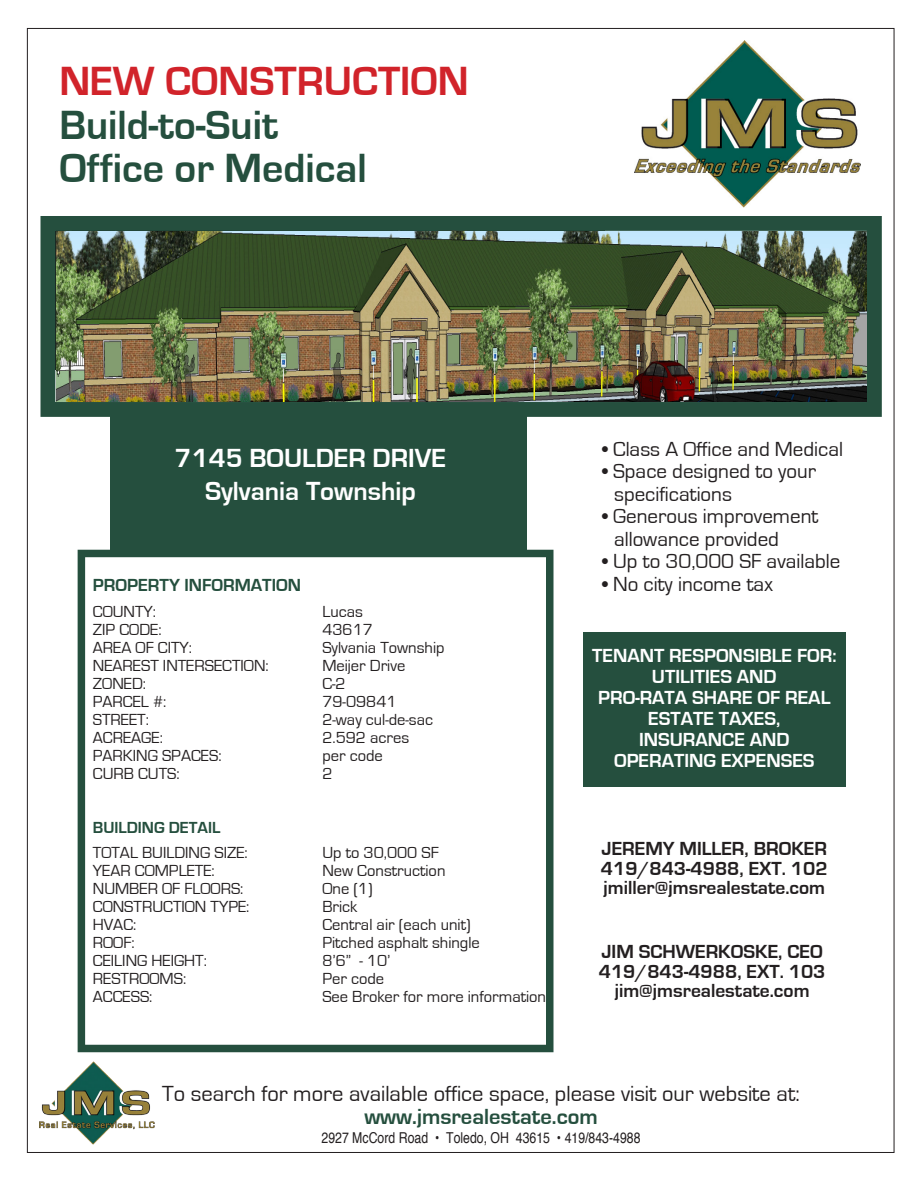
<style>
.page{position:relative;width:918px;height:1188px;background:#fff}
.page>*{position:absolute;margin:0;border:0;box-sizing:border-box;transform-origin:0 0}
.t1{font:700 42px "Eurostile";color:#254f3e}
.t2{font:700 42px "Eurostile";color:#d1232a}
.t3{font:700 27px "Eurostile";color:#fff}
.t4{font:22.5px "Eurostile";color:#231f20}
.t5{font:700 22.5px "Eurostile";color:#254f3e}
.t6{font:21px "Eurostile";color:#231f20}
.t7{font:700 19.5px "Eurostile";color:#231f20}
.t8{font:700 19.5px/21px "Eurostile";color:#fff;text-align:center}
.t9{font:700 18px "Eurostile";color:#254f3e}
.t10{font:16.5px "Eurostile";color:#231f20}
.t11{font:700 16.5px "Eurostile";color:#254f3e}
.t12{font:condensed 15px "Helvetica";color:#231f20}
</style>
<div class="page">
<div style="left:110px;top:343px;width:417px;height:402px;background:#254f3e"></div>
<img style="left:634px;top:40px;width:227px;height:167px">
<img style="left:39px;top:1062px;width:116px;height:83px">
<div style="left:78px;top:550px;width:476px;height:502px;background:#fff;border:8px solid #254f3e"></div>
<div style="left:583px;top:632px;width:263px;height:154px;background:#254f3e"></div>
<div style="left:41px;top:216px;width:841px;height:201px;border:15px solid #254f3e"></div>
<img style="left:56px;top:231px;width:810px;height:171px">
<p class="t2" style="left:59px;top:59px;width:411px">NEW CONSTRUCTION</p>
<p class="t1" style="left:59px;top:102px;width:220px">Build-to-Suit</p>
<p class="t1" style="left:59px;top:146px;width:309px">Office or Medical</p>
<p class="t3" style="left:175px;top:443px;width:273px">7145 BOULDER DRIVE</p>
<p class="t3" style="left:205px;top:476px;width:212px">Sylvania Township</p>
<p class="t6" style="left:602px;top:437px;width:242px">• Class A Office and Medical</p>
<p class="t6" style="left:602px;top:460px;width:215px">• Space designed to your</p>
<p class="t6" style="left:614px;top:482px;width:119px">specifications</p>
<p class="t6" style="left:602px;top:505px;width:218px">• Generous improvement</p>
<p class="t6" style="left:614px;top:527px;width:166px">allowance provided</p>
<p class="t6" style="left:602px;top:550px;width:240px">• Up to 30,000 SF available</p>
<p class="t9" style="left:93px;top:575px;width:210px">PROPERTY INFORMATION</p>
<p class="t6" style="left:602px;top:572px;width:172px">• No city income tax</p>
<p class="t10" style="left:93px;top:602px;width:65px">COUNTY:</p>
<p class="t10" style="left:322px;top:602px;width:42px">Lucas</p>
<p class="t10" style="left:93px;top:620px;width:70px">ZIP CODE:</p>
<p class="t10" style="left:322px;top:620px;width:52px">43617</p>
<p class="t10" style="left:93px;top:638px;width:101px">AREA OF CITY:</p>
<p class="t10" style="left:322px;top:638px;width:124px">Sylvania Township</p>
<p class="t10" style="left:93px;top:656px;width:177px">NEAREST INTERSECTION:</p>
<p class="t10" style="left:322px;top:656px;width:84px">Meijer Drive</p>
<p class="t10" style="left:93px;top:674px;width:55px">ZONED:</p>
<p class="t10" style="left:322px;top:674px;width:25px">C-2</p>
<p class="t10" style="left:93px;top:692px;width:75px">PARCEL #:</p>
<p class="t10" style="left:322px;top:692px;width:76px">79-09841</p>
<p class="t10" style="left:93px;top:710px;width:58px">STREET:</p>
<p class="t10" style="left:322px;top:710px;width:112px">2-way cul-de-sac</p>
<p class="t10" style="left:93px;top:728px;width:72px">ACREAGE:</p>
<p class="t10" style="left:322px;top:728px;width:88px">2.592 acres</p>
<p class="t10" style="left:93px;top:746px;width:130px">PARKING SPACES:</p>
<p class="t10" style="left:322px;top:746px;width:62px">per code</p>
<p class="t10" style="left:93px;top:764px;width:88px">CURB CUTS:</p>
<p class="t10" style="left:322px;top:764px;width:12px">2</p>
<p class="t8" style="left:592px;top:645px;width:246px">TENANT RESPONSIBLE FOR:<br>UTILITIES AND</p>
<p class="t8" style="left:598px;top:687px;width:234px">PRO-RATA SHARE OF REAL<br>ESTATE TAXES,</p>
<p class="t8" style="left:639px;top:729px;width:152px">INSURANCE AND</p>
<p class="t8" style="left:614px;top:750px;width:202px">OPERATING EXPENSES</p>
<p class="t11" style="left:93px;top:818px;width:129px">BUILDING DETAIL</p>
<p class="t10" style="left:93px;top:844px;width:156px">TOTAL BUILDING SIZE:</p>
<p class="t10" style="left:322px;top:844px;width:118px">Up to 30,000 SF</p>
<p class="t10" style="left:93px;top:862px;width:123px">YEAR COMPLETE:</p>
<p class="t10" style="left:322px;top:862px;width:125px">New Construction</p>
<p class="t10" style="left:93px;top:880px;width:152px">NUMBER OF FLOORS:</p>
<p class="t10" style="left:322px;top:880px;width:52px">One (1)</p>
<p class="t10" style="left:93px;top:898px;width:158px">CONSTRUCTION TYPE:</p>
<p class="t10" style="left:322px;top:898px;width:36px">Brick</p>
<p class="t10" style="left:93px;top:916px;width:45px">HVAC:</p>
<p class="t10" style="left:322px;top:916px;width:150px">Central air (each unit)</p>
<p class="t10" style="left:93px;top:934px;width:43px">ROOF:</p>
<p class="t10" style="left:322px;top:934px;width:159px">Pitched asphalt shingle</p>
<p class="t10" style="left:93px;top:952px;width:116px">CEILING HEIGHT:</p>
<p class="t10" style="left:322px;top:952px;width:70px">8’6” - 10’</p>
<p class="t10" style="left:93px;top:970px;width:95px">RESTROOMS:</p>
<p class="t10" style="left:322px;top:970px;width:63px">Per code</p>
<p class="t10" style="left:93px;top:988px;width:61px">ACCESS:</p>
<p class="t10" style="left:322px;top:988px;width:225px">See Broker for more information</p>
<p class="t7" style="left:602px;top:838px;width:227px">JEREMY MILLER, BROKER</p>
<p class="t7" style="left:601px;top:858px;width:228px">419/843-4988, EXT. 102</p>
<p class="t7" style="left:604px;top:877px;width:223px">jmiller@jmsrealestate.com</p>
<p class="t7" style="left:602px;top:941px;width:223px">JIM SCHWERKOSKE, CEO</p>
<p class="t7" style="left:599px;top:961px;width:228px">419/843-4988, EXT. 103</p>
<p class="t7" style="left:615px;top:980px;width:196px">jim@jmsrealestate.com</p>
<p class="t4" style="left:162px;top:1082px;width:639px">To search for more available office space, please visit our website at:</p>
<p class="t5" style="left:364px;top:1104px;width:235px">www.jmsrealestate.com</p>
<p class="t12" style="left:322px;top:1129px;width:321px">2927 McCord Road • Toledo, OH 43615 • 419/843-4988</p>
</div>
